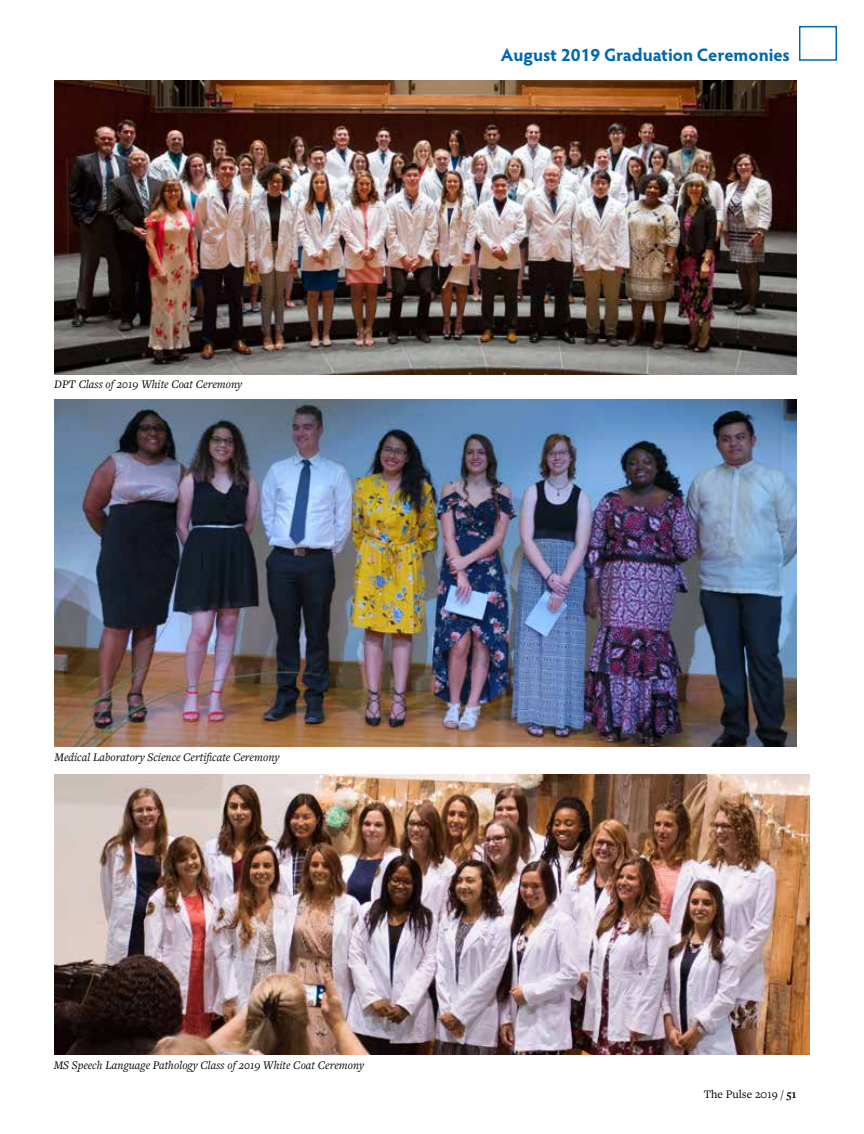
<style>
.page{position:relative;width:864px;height:1134px;background:#fff}
.page>*{position:absolute;margin:0;border:0;box-sizing:border-box;transform-origin:0 0}
.t1{font:700 18px "Hypatia Sans Pro";color:#0068ac}
.t2{font:italic 12px "Freight Text Pro";color:#000}
.t3{font:12px "Freight Text Pro";color:#000}
.s1{font-weight:700}
</style>
<div class="page">
<div style="left:799px;top:26px;width:38px;height:35px;border:2px solid #0068ac"></div>
<img style="left:54px;top:80px;width:742px;height:295px">
<img style="left:54px;top:399px;width:742px;height:348px">
<img style="left:54px;top:774px;width:756px;height:280px">
<p class="t2" style="left:54px;top:376px;width:190px">DPT Class of 2019 White Coat Ceremony</p>
<h1 class="t1" style="left:501px;top:42px;width:291px">August 2019 Graduation Ceremonies</h1>
<p class="t2" style="left:54px;top:749px;width:227px">Medical Laboratory Science Certificate Ceremony</p>
<p class="t2" style="left:54px;top:1057px;width:312px">MS Speech Language Pathology Class of 2019 White Coat Ceremony</p>
<p class="t3" style="left:704px;top:1086px;width:94px">The Pulse 2019 / <span class="s1">51</span></p>
</div>
